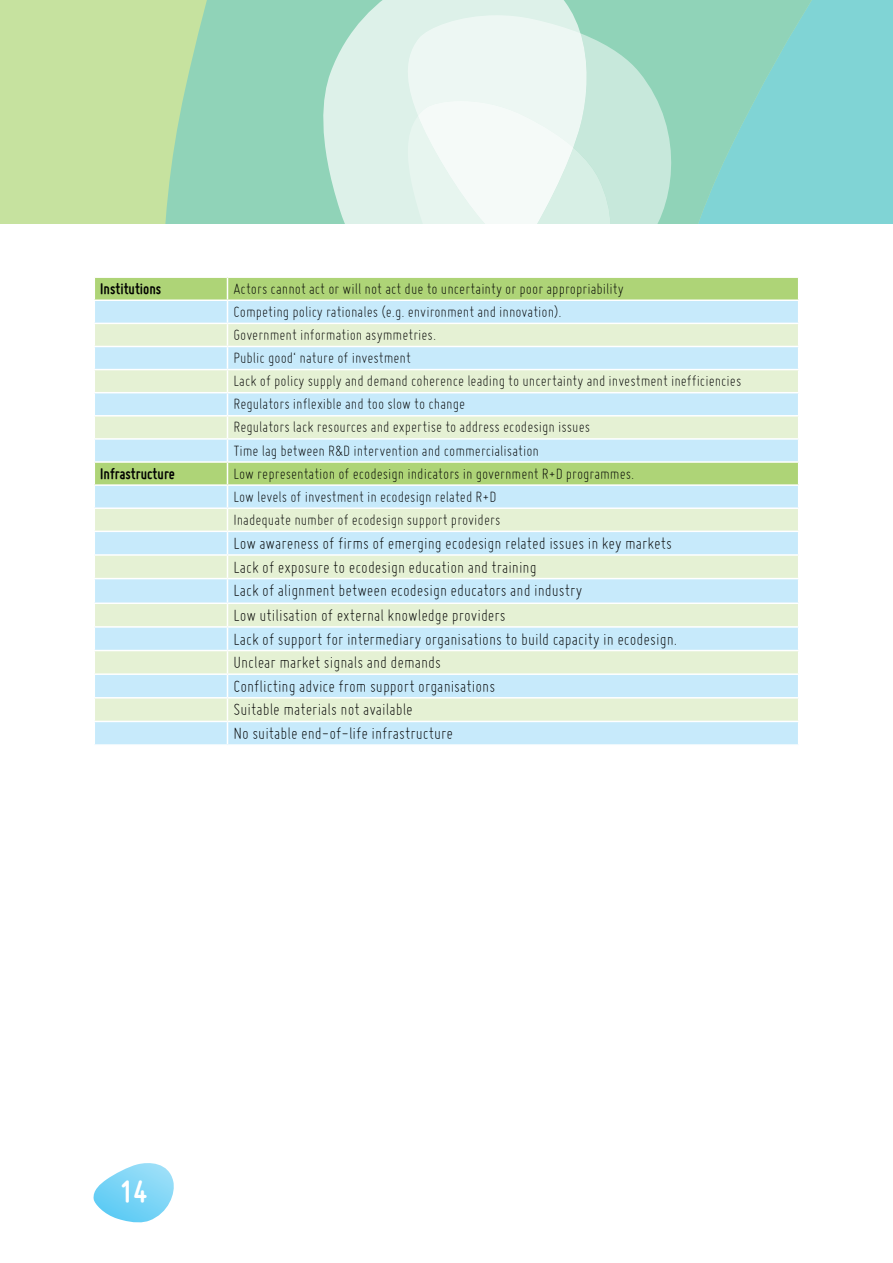
<style>
.page{position:relative;width:893px;height:1263px;background:#fff}
.page>*{position:absolute;margin:0;border:0;box-sizing:border-box;transform-origin:0 0}
.t1{font:700 33px "Miso";color:#fff}
.t2{font:300 18px/23.7px "Miso";color:#000}
.t3{font:300 16.5px/23.1px "Miso";color:#000}
.t4{font:700 16.5px "Miso";color:#000}
</style>
<div class="page">
<div style="left:0;top:0;width:163px;height:223px;background:#c6e29f"></div>
<svg style="left:163px;top:0;width:485px;height:223px;background:#96d4b4"></svg>
<svg style="left:648px;top:0;width:245px;height:223px;background:#85d3ca"></svg>
<svg style="left:322px;top:0;width:266px;height:223px;background:#d0ece0"></svg>
<svg style="left:406px;top:15px;width:267px;height:208px"></svg>
<svg style="left:93px;top:1163px;width:81px;height:60px"></svg>
<div style="left:95px;top:278px;width:703px;height:21px;background:#aed477"></div>
<div style="left:95px;top:301px;width:703px;height:443px;background:#c7eafb"></div>
<svg style="left:95px;top:324px;width:703px;height:397px;background:#d4ece1"></svg>
<hr style="left:94px;top:323px;width:133px;height:1px;background:#fff">
<hr style="left:227px;top:323px;width:572px;height:1px;background:#fff">
<hr style="left:94px;top:346px;width:133px;height:1px;background:#fff">
<hr style="left:227px;top:346px;width:572px;height:1px;background:#fff">
<hr style="left:94px;top:369px;width:133px;height:1px;background:#fff">
<hr style="left:227px;top:369px;width:572px;height:1px;background:#fff">
<hr style="left:94px;top:392px;width:133px;height:1px;background:#fff">
<hr style="left:227px;top:392px;width:572px;height:1px;background:#fff">
<hr style="left:94px;top:415px;width:133px;height:2px;background:#fff">
<hr style="left:227px;top:415px;width:572px;height:2px;background:#fff">
<hr style="left:94px;top:438px;width:133px;height:2px;background:#fff">
<hr style="left:227px;top:438px;width:572px;height:2px;background:#fff">
<hr style="left:94px;top:461px;width:133px;height:2px;background:#fff">
<hr style="left:227px;top:461px;width:572px;height:2px;background:#fff">
<hr style="left:94px;top:484px;width:133px;height:2px;background:#fff">
<hr style="left:227px;top:484px;width:572px;height:2px;background:#fff">
<hr style="left:94px;top:507px;width:133px;height:2px;background:#fff">
<hr style="left:227px;top:507px;width:572px;height:2px;background:#fff">
<hr style="left:94px;top:531px;width:133px;height:1px;background:#fff">
<hr style="left:227px;top:531px;width:572px;height:1px;background:#fff">
<hr style="left:94px;top:554px;width:133px;height:2px;background:#fff">
<hr style="left:227px;top:554px;width:572px;height:2px;background:#fff">
<hr style="left:94px;top:578px;width:133px;height:1px;background:#fff">
<hr style="left:227px;top:578px;width:572px;height:1px;background:#fff">
<hr style="left:94px;top:602px;width:133px;height:2px;background:#fff">
<hr style="left:227px;top:602px;width:572px;height:2px;background:#fff">
<hr style="left:94px;top:626px;width:133px;height:2px;background:#fff">
<hr style="left:227px;top:626px;width:572px;height:2px;background:#fff">
<hr style="left:94px;top:650px;width:133px;height:1px;background:#fff">
<hr style="left:227px;top:650px;width:572px;height:1px;background:#fff">
<hr style="left:94px;top:673px;width:133px;height:2px;background:#fff">
<hr style="left:227px;top:673px;width:572px;height:2px;background:#fff">
<hr style="left:94px;top:697px;width:133px;height:1px;background:#fff">
<hr style="left:227px;top:697px;width:572px;height:1px;background:#fff">
<hr style="left:94px;top:721px;width:133px;height:1px;background:#fff">
<hr style="left:227px;top:721px;width:572px;height:1px;background:#fff">
<svg style="left:227px;top:278px;width:1px;height:466px"></svg>
<p class="t4" style="left:100px;top:280px;width:63px">Institutions</p>
<p class="t3" style="left:233px;top:277px;width:509px">Actors cannot act or will not act due to uncertainty or poor appropriability<br>Competing policy rationales (e.g. environment and innovation).<br>Government information asymmetries.<br>Public good‘ nature of investment<br>Lack of policy supply and demand coherence leading to uncertainty and investment inefficiencies Regulators inflexible and too slow to change<br>Regulators lack resources and expertise to address ecodesign issues<br>Time lag between R&amp;D intervention and commercialisation</p>
<p class="t4" style="left:100px;top:464px;width:76px">Infrastructure</p>
<p class="t3" style="left:233px;top:461px;width:402px">Low representation of ecodesign indicators in government R+D programmes.<br>Low levels of investment in ecodesign related R+D<br>Inadequate number of ecodesign support providers</p>
<p class="t2" style="left:233px;top:531px;width:445px">Low awareness of firms of emerging ecodesign related issues in key markets Lack of exposure to ecodesign education and training<br>Lack of alignment between ecodesign educators and industry<br>Low utilisation of external knowledge providers<br>Lack of support for intermediary organisations to build capacity in ecodesign.<br>Unclear market signals and demands<br>Conflicting advice from support organisations<br>Suitable materials not available<br>No suitable end-of-life infrastructure</p>
<h1 class="t1" style="left:120px;top:1172px;width:29px">14</h1>
</div>
